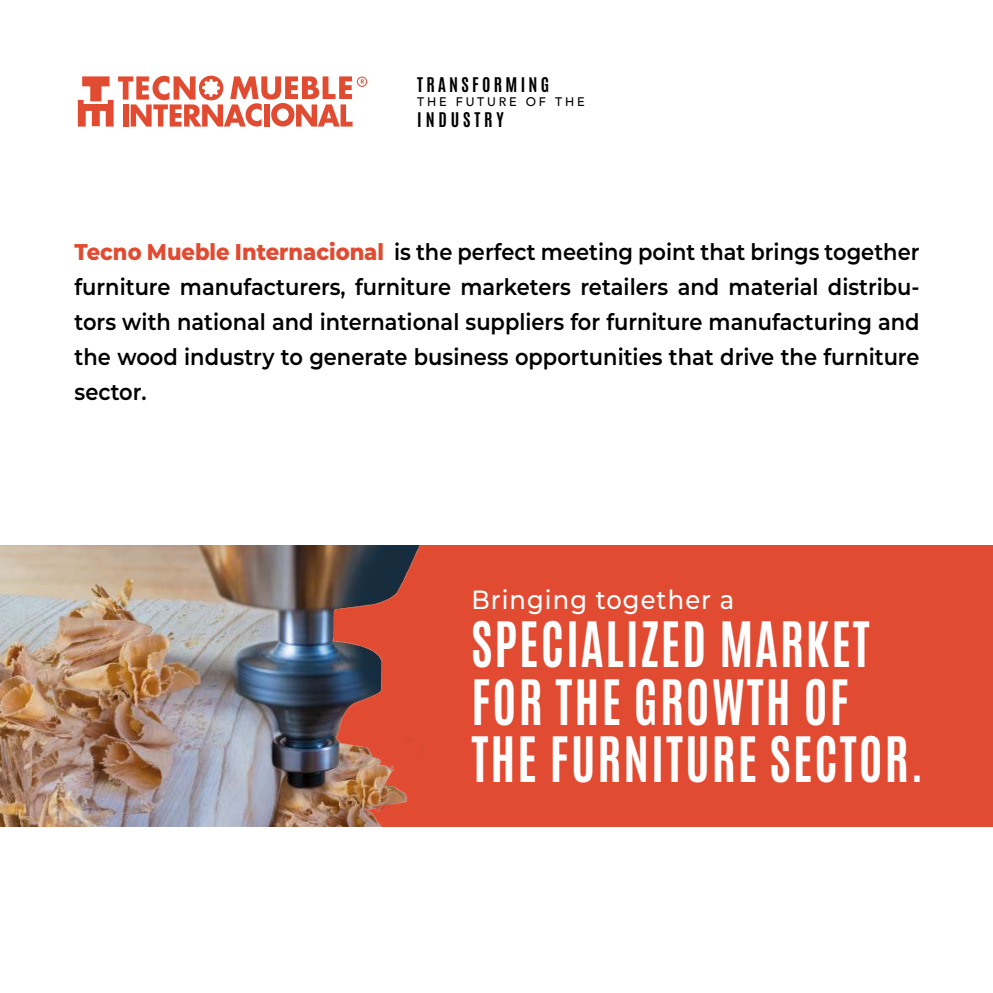
<style>
.page{position:relative;width:993px;height:993px;background:#fff}
.page>*{position:absolute;margin:0;border:0;box-sizing:border-box;transform-origin:0 0}
.t1{font:700 53.2px/57.8px "Antonio";letter-spacing:.045em;color:#fff;scale:.92 1}
.t2{font:500 26.25px "Montserrat";letter-spacing:.045em;color:#fff;scale:.92 1}
.t3{font:600 22.75px/35px "Montserrat";color:#000;text-align:justify;scale:.92 1}
.t4{font:700 17.15px/35px "Antonio";letter-spacing:.195em;color:#000}
.t5{font:500 12.42px "Avenir";letter-spacing:.225em;color:#000}
.s1{font-weight:800;color:#e04b31}
</style>
<div class="page">
<div style="left:0;top:545px;width:992px;height:281px;background:#e04b31"></div>
<svg style="left:78px;top:76px;width:289px;height:50px"></svg>
<img style="left:0;top:545px;width:424px;height:281px">
<p class="t4" style="left:417px;top:67px;width:133px">TRANSFORMING<br>INDUSTRY</p>
<p class="t5" style="left:417px;top:91px;width:169px">THE FUTURE OF THE</p>
<p class="t3" style="left:74px;top:233px;width:919px"><span class="s1">Tecno Mueble Internacional</span> is the perfect meeting point that brings together furniture manufacturers, furniture marketers retailers and material distribu&shy;tors with national and international suppliers for furniture manufacturing and the wood industry to generate business opportunities that drive the furniture sector.</p>
<p class="t2" style="left:471px;top:581px;width:287px">Bringing together a</p>
<h1 class="t1" style="left:471px;top:616px;width:493px">SPECIALIZED MARKET<br>FOR THE GROWTH OF<br>THE FURNITURE SECTOR.</h1>
</div>
